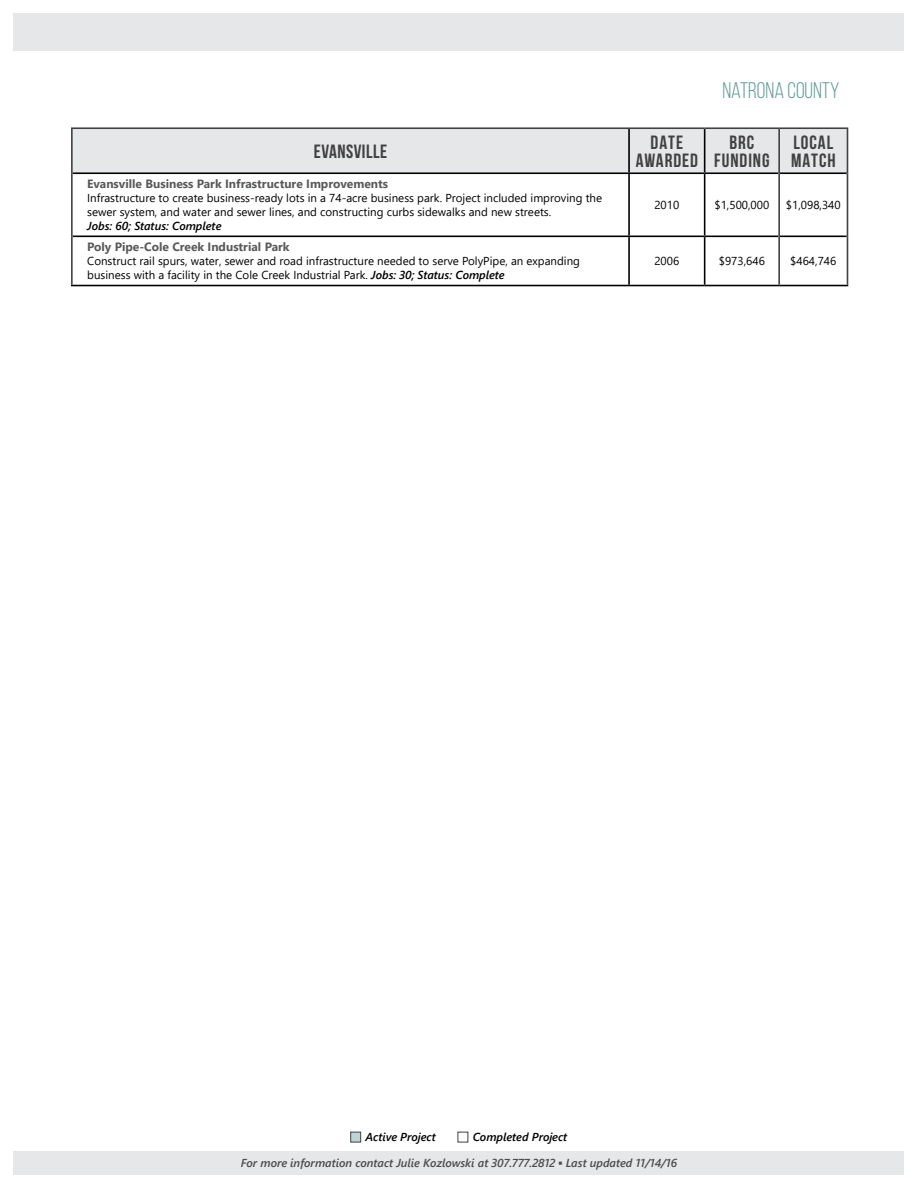
<style>
.page{position:relative;width:918px;height:1188px;background:#fff}
.page>*{position:absolute;margin:0;border:0;box-sizing:border-box;transform-origin:0 0}
.t1{font:22.5px "Bebas Neue";color:#609c97}
.t2{font:700 19.2px/17.9px "Bebas Neue";letter-spacing:.05em;color:#414042;text-align:center}
.t3{font:700 19.2px "Bebas Neue";letter-spacing:.025em;color:#414042}
.t4{font:700 12px "Segoe UI";color:#58595b}
.t5{font:11.55px/13.8px "Segoe UI";color:#000}
.t6{font:italic 600 11.55px "Segoe UI";color:#4d4d4f}
.t7{font:italic 600 11.55px "Segoe UI";color:#000}
.s1{font-weight:600;font-style:italic}
.s2{font-family:"Times New Roman";font-weight:700;font-style:normal}
</style>
<div class="page">
<div style="left:14px;top:14px;width:890px;height:37px;background:#e6e7e8"></div>
<div style="left:14px;top:1151px;width:890px;height:23px;background:#e6e7e8"></div>
<div style="left:350px;top:1132px;width:11px;height:10px;background:#bed6d3;border:1px solid #414042"></div>
<div style="left:73px;top:129px;width:774px;height:43px;background:#e6e7e8"></div>
<svg style="left:73px;top:174px;width:774px;height:111px"></svg>
<hr style="left:628px;top:129px;width:2px;height:43px;background:#000">
<hr style="left:704px;top:129px;width:1px;height:43px;background:#000">
<hr style="left:73px;top:172px;width:556px;height:2px;background:#000">
<hr style="left:629px;top:172px;width:76px;height:2px;background:#000">
<hr style="left:705px;top:172px;width:73px;height:2px;background:#000">
<hr style="left:780px;top:172px;width:67px;height:2px;background:#000">
<hr style="left:628px;top:174px;width:2px;height:62px;background:#000">
<hr style="left:704px;top:174px;width:1px;height:62px;background:#000">
<hr style="left:73px;top:236px;width:556px;height:1px;background:#000">
<hr style="left:629px;top:236px;width:76px;height:1px;background:#000">
<hr style="left:628px;top:237px;width:2px;height:48px;background:#000">
<hr style="left:705px;top:236px;width:73px;height:1px;background:#000">
<hr style="left:704px;top:237px;width:1px;height:48px;background:#000">
<hr style="left:780px;top:236px;width:67px;height:1px;background:#000">
<hr style="left:71px;top:285px;width:558px;height:1px;background:#000">
<hr style="left:629px;top:285px;width:76px;height:1px;background:#000">
<hr style="left:705px;top:285px;width:74px;height:1px;background:#000">
<hr style="left:779px;top:285px;width:69px;height:1px;background:#000">
<hr style="left:71px;top:127px;width:558px;height:2px;background:#414042">
<hr style="left:71px;top:129px;width:2px;height:44px;background:#414042">
<hr style="left:629px;top:127px;width:76px;height:2px;background:#414042">
<hr style="left:705px;top:127px;width:74px;height:2px;background:#414042">
<hr style="left:779px;top:127px;width:69px;height:2px;background:#414042">
<hr style="left:778px;top:129px;width:2px;height:44px;background:#414042">
<hr style="left:847px;top:129px;width:1px;height:44px;background:#414042">
<hr style="left:71px;top:173px;width:2px;height:63px;background:#414042">
<hr style="left:778px;top:173px;width:2px;height:63px;background:#414042">
<hr style="left:847px;top:173px;width:1px;height:63px;background:#414042">
<hr style="left:71px;top:236px;width:2px;height:49px;background:#414042">
<hr style="left:778px;top:236px;width:2px;height:49px;background:#414042">
<hr style="left:847px;top:236px;width:1px;height:49px;background:#414042">
<h1 class="t1" style="left:722px;top:78px;width:119px">NATRONA COUNTY</h1>
<h2 class="t3" style="left:314px;top:141px;width:75px">EVANSVILLE</h2>
<h2 class="t2" style="left:636px;top:133px;width:64px">DATE<br>AWARDED</h2>
<h2 class="t2" style="left:714px;top:133px;width:57px">BRC<br>FUNDING</h2>
<h2 class="t2" style="left:791px;top:133px;width:46px;text-align:left">LOCAL<br>MATCH</h2>
<p class="t4" style="left:87px;top:174px;width:302px">Evansville Business Park Infrastructure Improvements</p>
<p class="t5" style="left:87px;top:191px;width:516px">Infrastructure to create business-ready lots in a 74-acre business park. Project included improving the sewer system, and water and sewer lines, and constructing curbs sidewalks and new streets.</p>
<p class="t7" style="left:87px;top:217px;width:136px">Jobs: 60; Status: Complete</p>
<p class="t5" style="left:654px;top:198px;width:26px">2010</p>
<p class="t5" style="left:715px;top:198px;width:56px">$1,500,000</p>
<p class="t5" style="left:786px;top:198px;width:56px">$1,098,340</p>
<p class="t4" style="left:87px;top:238px;width:204px">Poly Pipe-Cole Creek Industrial Park</p>
<p class="t5" style="left:87px;top:254px;width:494px">Construct rail spurs, water, sewer and road infrastructure needed to serve PolyPipe, an expanding business with a facility in the Cole Creek Industrial Park. <span class="s1">Jobs: 30; Status: Complete</span></p>
<p class="t5" style="left:654px;top:254px;width:26px">2006</p>
<p class="t5" style="left:719px;top:254px;width:48px">$973,646</p>
<p class="t5" style="left:790px;top:254px;width:48px">$464,746</p>
<p class="t7" style="left:366px;top:1128px;width:72px">Active Project</p>
<p class="t7" style="left:473px;top:1128px;width:96px">Completed Project</p>
<p class="t6" style="left:241px;top:1154px;width:438px">For more information contact Julie Kozlowski at 307.777.2812 <span class="s2">▪</span> Last updated 11/14/16</p>
</div>
